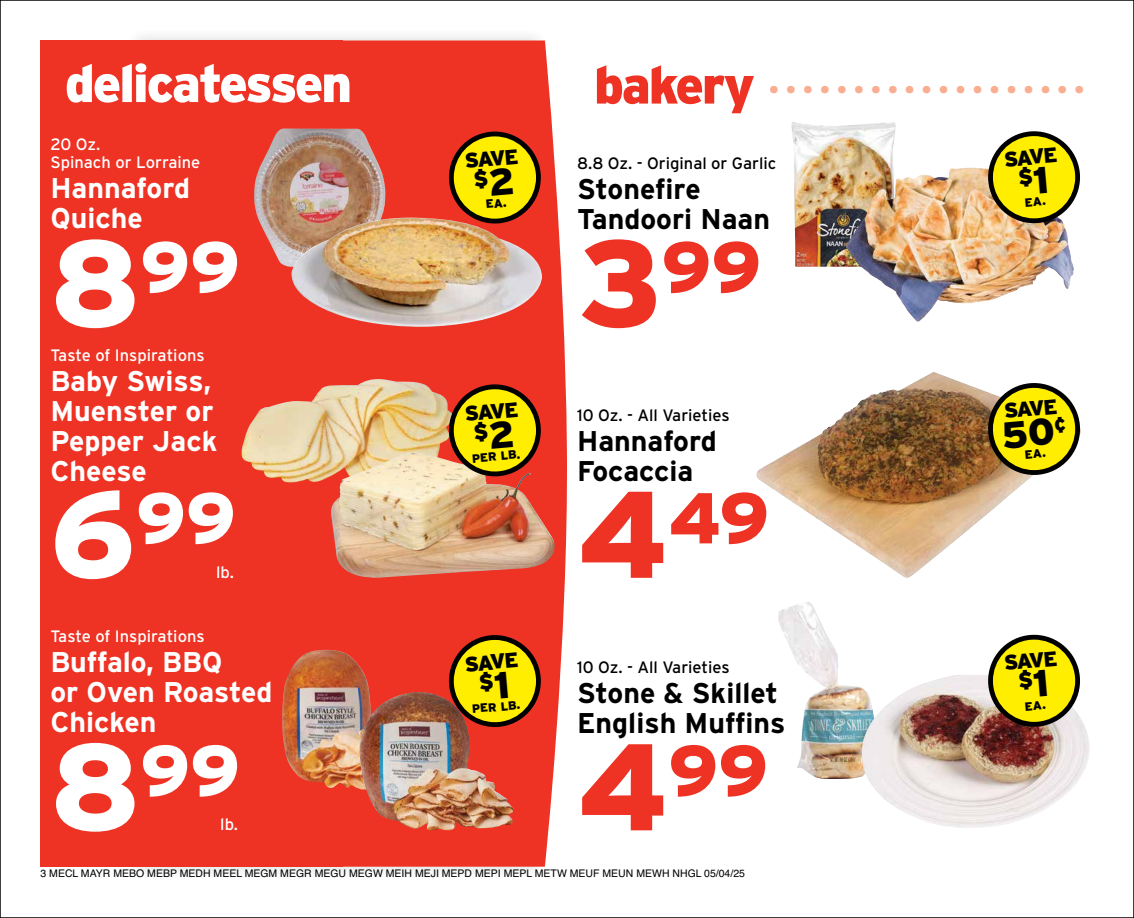
<style>
.page{position:relative;width:1134px;height:918px;background:#fff}
.page>*{position:absolute;margin:0;border:0;box-sizing:border-box;transform-origin:0 0}
.t1{font:900 71.7px "Interstate";color:#fff}
.t2{font:900 71.7px "Interstate";color:#ee3224}
.t3{font:900 52.5px "Interstate";letter-spacing:-.04em;color:#fff}
.t4{font:900 33px "Interstate";color:#f9ae91}
.t5{font:700 28.5px/30px "Interstate";color:#fff}
.t6{font:700 28.5px/30px "Interstate";color:#000}
.t7{font:900 21px "Interstate";color:#000}
.t8{font:16.5px/18px "Interstate";color:#fff}
.t9{font:16.5px "Interstate";color:#000}
.t10{font:900 12px "Interstate";color:#000}
.t11{font:10.5px "Helvetica";color:#000}
.s1{font-size:52.5px;color:#ee3224}
.s2{font-size:123px}
</style>
<div class="page">
<img style="left:0;top:0;width:1134px;height:918px">
<svg style="left:449px;top:132px;width:92px;height:91px;background:#d2a107"></svg>
<svg style="left:449px;top:384px;width:92px;height:92px;background:#d3a70e"></svg>
<svg style="left:449px;top:635px;width:92px;height:92px;background:#cea008"></svg>
<svg style="left:988px;top:131px;width:92px;height:92px;background:#d4c72e"></svg>
<svg style="left:988px;top:383px;width:92px;height:92px;background:#d0c22a"></svg>
<svg style="left:988px;top:635px;width:92px;height:92px;background:#d0c22c"></svg>
<h2 class="t3" style="left:65px;top:52px;width:289px">delicatessen</h2>
<h3 class="t4" style="left:594px;top:61px;width:492px"><span class="s1">bakery</span> ...................</h3>
<h3 class="t8" style="left:50px;top:135px;width:151px">20 Oz.<br>Spinach or Lorraine</h3>
<h3 class="t5" style="left:50px;top:173px;width:141px">Hannaford<br>Quiche</h3>
<h1 class="t1" style="left:50px;top:224px;width:191px"><span class="s2">8</span>99</h1>
<h3 class="t8" style="left:50px;top:346px;width:156px">Taste of Inspirations</h3>
<h3 class="t5" style="left:50px;top:366px;width:169px">Baby Swiss,<br>Muenster or<br>Pepper Jack<br>Cheese</h3>
<h1 class="t1" style="left:50px;top:475px;width:187px"><span class="s2">6</span>99</h1>
<h3 class="t8" style="left:216px;top:563px;width:19px">lb.</h3>
<h3 class="t8" style="left:50px;top:627px;width:156px">Taste of Inspirations</h3>
<h3 class="t5" style="left:50px;top:646px;width:224px">Buffalo, BBQ<br>or Oven Roasted<br>Chicken</h3>
<h1 class="t1" style="left:50px;top:727px;width:191px"><span class="s2">8</span>99</h1>
<h3 class="t8" style="left:220px;top:815px;width:19px">lb.</h3>
<h3 class="t7" style="left:464px;top:148px;width:55px;rotate:-5deg">SAVE</h3>
<h3 class="t7" style="left:464px;top:401px;width:55px;rotate:-5deg">SAVE</h3>
<p class="t10" style="left:471px;top:451px;width:50px;rotate:-5deg">PER LB.</p>
<h3 class="t7" style="left:464px;top:652px;width:55px;rotate:-5deg">SAVE</h3>
<p class="t10" style="left:471px;top:702px;width:50px;rotate:-5deg">PER LB.</p>
<h3 class="t9" style="left:577px;top:153px;width:201px">8.8 Oz. - Original or Garlic</h3>
<h3 class="t6" style="left:577px;top:174px;width:195px">Stonefire<br>Tandoori Naan</h3>
<h1 class="t2" style="left:577px;top:224px;width:186px"><span class="s2">3</span>99</h1>
<h3 class="t9" style="left:577px;top:405px;width:154px">10 Oz. - All Varieties</h3>
<h3 class="t6" style="left:577px;top:426px;width:141px">Hannaford<br>Focaccia</h3>
<h1 class="t2" style="left:577px;top:475px;width:194px"><span class="s2">4</span>49</h1>
<h3 class="t9" style="left:577px;top:657px;width:154px">10 Oz. - All Varieties</h3>
<h3 class="t6" style="left:577px;top:677px;width:210px">Stone &amp; Skillet<br>English Muffins</h3>
<h1 class="t2" style="left:577px;top:727px;width:192px"><span class="s2">4</span>99</h1>
<p class="t11" style="left:40px;top:867px;width:706px">3 MECL MAYR MEBO MEBP MEDH MEEL MEGM MEGR MEGU MEGW MEIH MEJI MEPD MEPI MEPL METW MEUF MEUN MEWH NHGL 05/04/25</p>
<h3 class="t7" style="left:1003px;top:147px;width:55px;rotate:-5deg">SAVE</h3>
<h3 class="t7" style="left:1003px;top:398px;width:55px;rotate:-5deg">SAVE</h3>
<h3 class="t7" style="left:1003px;top:650px;width:55px;rotate:-5deg">SAVE</h3>
</div>
